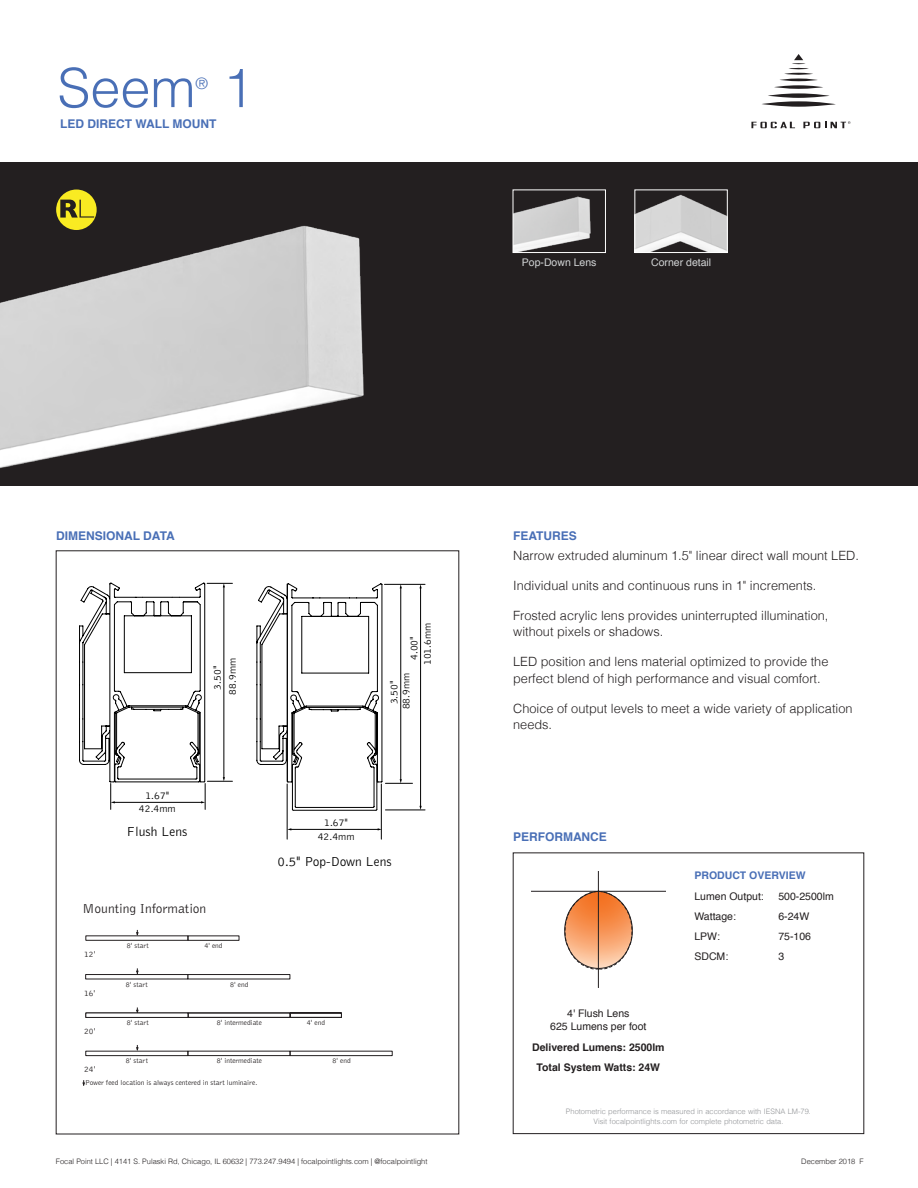
<style>
.page{position:relative;width:918px;height:1188px;background:#fff}
.page>*{position:absolute;margin:0;border:0;box-sizing:border-box;transform-origin:0 0}
.t1{font:300 54px "Helvetica";color:#496fb6}
.t2{font:300 15.75px "Helvetica";color:#496fb6}
.t3{font:300 13.5px "Bell Gothic";color:#000}
.t4{font:300 13.5px "Bell Gothic";color:#231f20}
.t5{font:300 12.75px/16.5px "Helvetica";color:#231f20}
.t6{font:700 12px "Helvetica";color:#496fb6}
.t7{font:10.5px/13.5px "Helvetica";color:#231f20;text-align:center}
.t8{font:300 10.5px/13.4px "Bell Gothic";color:#000;text-align:center}
.t9{font:700 10.5px/20.2px "Helvetica";color:#231f20;text-align:center}
.t10{font:10.5px "Helvetica";color:#d1d3d4}
.t11{font:700 10.5px "Helvetica";color:#496fb6}
.t12{font:300 8.55px "Bell Gothic";color:#231f20}
.t13{font:300 7.5px/10.5px "Helvetica";color:#939598;text-align:center}
.t14{font:300 7.5px "Helvetica";color:#231f20}
.t15{font:300 7.35px "Bell Gothic";color:#231f20}
</style>
<div class="page">
<div style="left:0;top:162px;width:918px;height:324px;background:#231f20"></div>
<svg style="left:762px;top:101px;width:74px;height:6px"></svg>
<svg style="left:768px;top:93px;width:62px;height:5px"></svg>
<svg style="left:774px;top:85px;width:49px;height:4px"></svg>
<hr style="left:780px;top:79px;width:38px;height:2px;background:#231f20;border-radius:50%">
<hr style="left:784px;top:73px;width:29px;height:2px;background:#231f20;border-radius:50%">
<svg style="left:789px;top:54px;width:20px;height:15px"></svg>
<svg style="left:751px;top:122px;width:44px;height:6px"></svg>
<svg style="left:803px;top:121px;width:47px;height:7px"></svg>
<svg style="left:83px;top:1080px;width:2px;height:6px"></svg>
<div style="left:188px;top:974px;width:102px;height:5px;border:1px solid #231f20"></div>
<svg style="left:86px;top:1051px;width:102px;height:5px"></svg>
<div style="left:290px;top:1051px;width:102px;height:5px;border:1px solid #231f20"></div>
<div style="left:188px;top:1051px;width:102px;height:5px;border:1px solid #231f20"></div>
<svg style="left:136px;top:930px;width:3px;height:5px"></svg>
<svg style="left:136px;top:968px;width:3px;height:6px"></svg>
<svg style="left:136px;top:1007px;width:3px;height:6px"></svg>
<svg style="left:136px;top:1045px;width:3px;height:5px"></svg>
<svg style="left:86px;top:936px;width:102px;height:4px"></svg>
<div style="left:188px;top:1013px;width:102px;height:5px;border:1px solid #231f20"></div>
<div style="left:290px;top:1013px;width:52px;height:5px;border:1px solid #231f20"></div>
<svg style="left:86px;top:974px;width:102px;height:5px"></svg>
<svg style="left:86px;top:1013px;width:102px;height:5px"></svg>
<hr style="left:385px;top:810px;width:40px;height:1px;background:#000">
<hr style="left:384px;top:584px;width:41px;height:1px;background:#000">
<hr style="left:287px;top:784px;width:1px;height:55px;background:#000">
<hr style="left:381px;top:784px;width:1px;height:55px;background:#000">
<hr style="left:291px;top:829px;width:87px;height:1px;background:#000">
<hr style="left:420px;top:588px;width:1px;height:219px;background:#000">
<svg style="left:79px;top:583px;width:334px;height:228px"></svg>
<img style="left:0;top:189px;width:364px;height:280px">
<img style="left:515px;top:196px;width:76px;height:55px">
<div style="left:513px;top:190px;width:93px;height:63px;border:1px solid #fff"></div>
<img style="left:636px;top:194px;width:90px;height:57px">
<div style="left:634px;top:190px;width:94px;height:63px;border:1px solid #fff"></div>
<svg style="left:564px;top:892px;width:69px;height:78px"></svg>
<hr style="left:531px;top:891px;width:134px;height:1px;background:#231f20">
<hr style="left:598px;top:871px;width:1px;height:117px;background:#231f20">
<h1 class="t1" style="left:57px;top:42px;width:140px">Seem</h1>
<p class="t2" style="left:195px;top:70px;width:14px">®</p>
<h1 class="t1" style="left:223px;top:42px;width:32px">1</h1>
<p class="t6" style="left:60px;top:114px;width:158px">LED DIRECT WALL MOUNT</p>
<p class="t10" style="left:522px;top:254px;width:76px">Pop-Down Lens</p>
<p class="t10" style="left:651px;top:254px;width:62px">Corner detail</p>
<p class="t6" style="left:56px;top:526px;width:120px">DIMENSIONAL DATA</p>
<p class="t6" style="left:513px;top:526px;width:65px">FEATURES</p>
<p class="t8" style="left:210px;top:695px;width:38px;line-height:14.9px;rotate:-90deg">3.50"<br>88.9mm</p>
<p class="t8" style="left:408px;top:665px;width:44px;text-align:left;text-indent:5px;rotate:-90deg">4.00"<br>101.6mm</p>
<p class="t8" style="left:388px;top:709px;width:38px;line-height:12px;rotate:-90deg">3.50"<br>88.9mm</p>
<p class="t8" style="left:139px;top:789px;width:38px">1.67"<br>42.4mm</p>
<p class="t3" style="left:127px;top:825px;width:62px">Flush Lens</p>
<p class="t4" style="left:82px;top:902px;width:125px">Mounting Information</p>
<p class="t12" style="left:84px;top:950px;width:13px">12'</p>
<p class="t12" style="left:84px;top:988px;width:13px">16'</p>
<p class="t15" style="left:127px;top:942px;width:24px">8' start</p>
<p class="t15" style="left:204px;top:942px;width:20px">4' end</p>
<p class="t15" style="left:126px;top:980px;width:24px">8' start</p>
<p class="t15" style="left:230px;top:980px;width:20px">8' end</p>
<p class="t8" style="left:318px;top:816px;width:38px">1.67"<br>42.4mm</p>
<p class="t3" style="left:278px;top:854px;width:116px">0.5" Pop-Down Lens</p>
<p class="t12" style="left:84px;top:1027px;width:13px">20'</p>
<p class="t12" style="left:84px;top:1065px;width:13px">24'</p>
<p class="t15" style="left:127px;top:1019px;width:24px">8' start</p>
<p class="t15" style="left:217px;top:1019px;width:47px">8' intermediate</p>
<p class="t15" style="left:307px;top:1019px;width:20px">4' end</p>
<p class="t15" style="left:126px;top:1057px;width:24px">8' start</p>
<p class="t15" style="left:217px;top:1057px;width:47px">8' intermediate</p>
<p class="t15" style="left:333px;top:1057px;width:20px">8' end</p>
<p class="t15" style="left:85px;top:1079px;width:174px">Power feed location is always centered in start luminaire.</p>
<p class="t14" style="left:56px;top:1155px;width:373px">Focal Point LLC | 4141 S. Pulaski Rd, Chicago, IL 60632 | 773.247.9494 | focalpointlights.com | @focalpointlight</p>
<p class="t5" style="left:513px;top:546px;width:347px">Narrow extruded aluminum 1.5" linear direct wall mount LED.</p>
<p class="t5" style="left:513px;top:576px;width:305px">Individual units and continuous runs in 1" increments.</p>
<p class="t5" style="left:513px;top:606px;width:317px">Frosted acrylic lens provides uninterrupted illumination, without pixels or shadows.</p>
<p class="t5" style="left:513px;top:653px;width:317px">LED position and lens material optimized to provide the perfect blend of high performance and visual comfort.</p>
<p class="t5" style="left:513px;top:699px;width:341px">Choice of output levels to meet a wide variety of application needs.</p>
<p class="t6" style="left:513px;top:827px;width:95px">PERFORMANCE</p>
<p class="t7" style="left:550px;top:1007px;width:98px">4' Flush Lens<br>625 Lumens per foot</p>
<p class="t9" style="left:532px;top:1037px;width:134px">Delivered Lumens: 2500lm<br>Total System Watts: 24W</p>
<p class="t11" style="left:694px;top:867px;width:113px">PRODUCT OVERVIEW</p>
<p class="t7" style="left:694px;top:889px;width:71px">Lumen Output:</p>
<p class="t7" style="left:778px;top:889px;width:57px">500-2500lm</p>
<p class="t7" style="left:694px;top:910px;width:43px">Wattage:</p>
<p class="t7" style="left:778px;top:910px;width:32px">6-24W</p>
<p class="t7" style="left:694px;top:930px;width:27px">LPW:</p>
<p class="t7" style="left:778px;top:930px;width:34px">75-106</p>
<p class="t7" style="left:694px;top:950px;width:35px">SDCM:</p>
<p class="t7" style="left:778px;top:950px;width:7px">3</p>
<p class="t13" style="left:566px;top:1105px;width:247px">Photometric performance is measured in accordance with IESNA LM-79.<br>Visit focalpointlights.com for complete photometric data.</p>
<p class="t14" style="left:801px;top:1155px;width:64px">December 2018 F</p>
</div>
